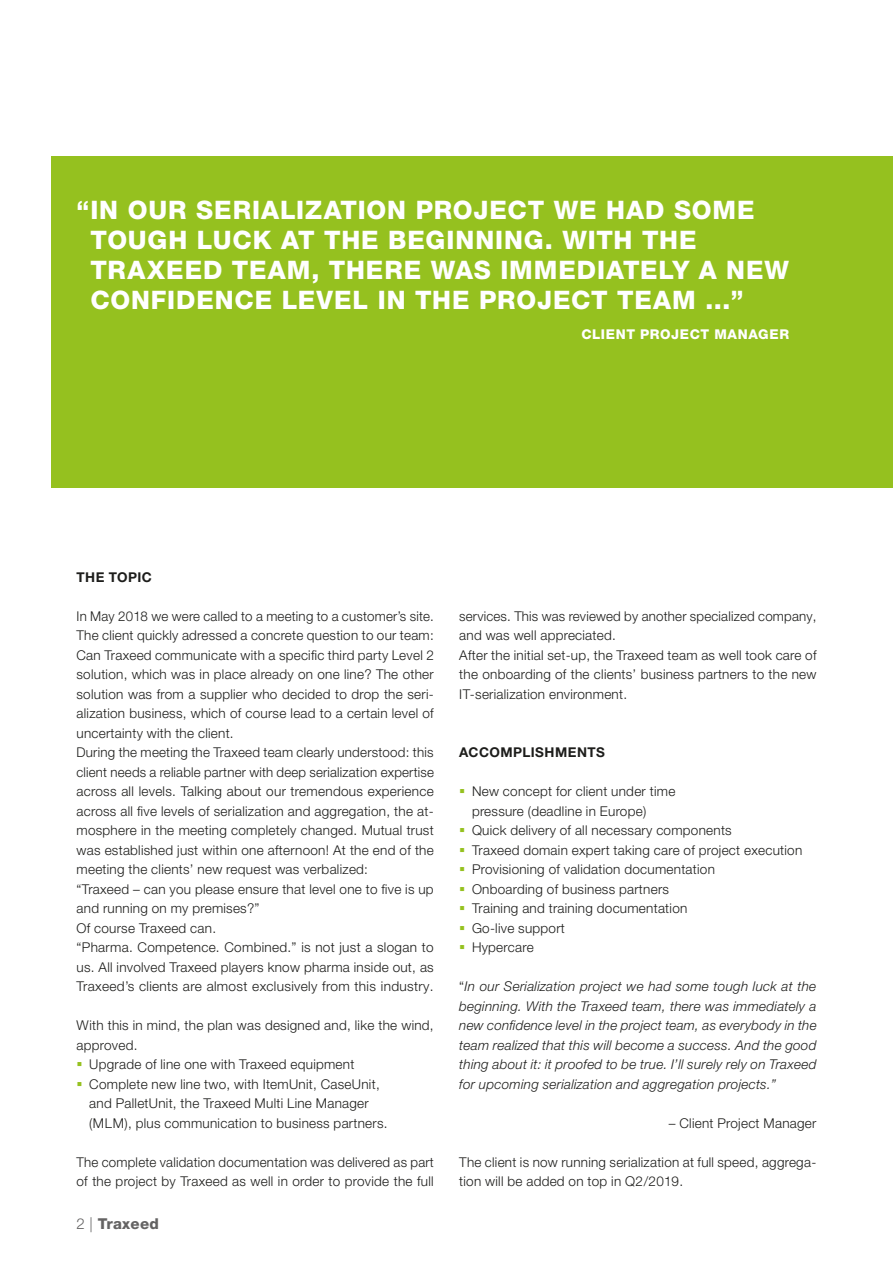
<style>
.page{position:relative;width:893px;height:1263px;background:#fff}
.page>*{position:absolute;margin:0;border:0;box-sizing:border-box;transform-origin:0 0}
.t1{font:800 25.5px/30px "Helvetica Neue LT Pro";letter-spacing:.035em;color:#fff}
.t2{font:800 15px "Helvetica Neue LT Pro";letter-spacing:.02em;color:#646363}
.t3{font:300 13.5px/19.5px "Helvetica Neue LT Pro";letter-spacing:.02em;color:#1d1d1b}
.t4{font:italic 300 13.5px/19.5px "Helvetica Neue LT Pro";letter-spacing:.02em;color:#1d1d1b;text-align:justify}
.t5{font:700 13.5px "Helvetica Neue LT Pro";letter-spacing:.035em;color:#1d1d1b}
.t6{font:800 13.5px "Helvetica Neue LT Pro";letter-spacing:.05em;color:#fff}
.s1{font-weight:300}
.s2{font-style:normal}
</style>
<div class="page">
<div style="left:51px;top:156px;width:842px;height:331px;background:#95c11f"></div>
<h1 class="t1" style="left:90px;top:195px;width:700px;text-indent:-14px">“IN OUR SERIALIZATION PROJECT WE HAD SOME TOUGH LUCK AT THE BEGINNING. WITH THE TRAXEED TEAM, THERE WAS IMMEDIATELY A NEW CONFIDENCE LEVEL IN THE PROJECT TEAM …”</h1>
<p class="t6" style="left:581px;top:326px;width:209px">CLIENT PROJECT MANAGER</p>
<p class="t5" style="left:77px;top:568px;width:77px">THE TOPIC</p>
<p class="t3" style="left:77px;top:606px;width:359px">In May 2018 we were called to a meeting to a customer’s site.<br>The client quickly adressed a concrete question to our team:<br>Can Traxeed communicate with a specific third party Level 2 solution, which was in place already on one line? The other solution was from a supplier who decided to drop the seri&shy;alization business, which of course lead to a certain level of uncertainty with the client.<br>During the meeting the Traxeed team clearly understood: this client needs a reliable partner with deep serialization expertise across all levels. Talking about our tremendous experience across all five levels of serialization and aggregation, the at&shy;mosphere in the meeting completely changed. Mutual trust was established just within one afternoon! At the end of the meeting the clients’ new request was verbalized:<br>“Traxeed – can you please ensure that level one to five is up and running on my premises?”<br>Of course Traxeed can.<br>“Pharma. Competence. Combined.” is not just a slogan to us. All involved Traxeed players know pharma inside out, as Traxeed’s clients are almost exclusively from this industry.</p>
<p class="t3" style="left:77px;top:1015px;width:359px">With this in mind, the plan was designed and, like the wind,</p>
<p class="t3" style="left:77px;top:1035px;width:62px">approved.</p>
<p class="t3" style="left:89px;top:1054px;width:267px">Upgrade of line one with Traxeed equipment</p>
<p class="t3" style="left:89px;top:1074px;width:292px">Complete new line two, with ItemUnit, CaseUnit,</p>
<p class="t3" style="left:89px;top:1093px;width:281px">and PalletUnit, the Traxeed Multi Line Manager</p>
<p class="t3" style="left:89px;top:1113px;width:300px">(MLM), plus communication to business partners.</p>
<p class="t3" style="left:77px;top:1152px;width:359px">The complete validation documentation was delivered as part of the project by Traxeed as well in order to provide the full</p>
<p class="t2" style="left:77px;top:1214px;width:84px"><span class="s1">2 |</span> Traxeed</p>
<p class="t3" style="left:459px;top:606px;width:359px">services. This was reviewed by another specialized company, and was well appreciated.<br>After the initial set-up, the Traxeed team as well took care of the onboarding of the clients’ business partners to the new IT-serialization environment.</p>
<p class="t5" style="left:459px;top:744px;width:147px">ACCOMPLISHMENTS</p>
<p class="t3" style="left:472px;top:781px;width:332px">New concept for client under time<br>pressure (deadline in Europe)<br>Quick delivery of all necessary components<br>Traxeed domain expert taking care of project execution Provisioning of validation documentation<br>Onboarding of business partners<br>Training and training documentation<br>Go-live support<br>Hypercare</p>
<p class="t4" style="left:459px;top:977px;width:359px"><span class="s2">“</span>In our Serialization project we had some tough luck at the beginning. With the Traxeed team, there was immediately a new confidence level in the project team, as everybody in the team realized that this will become a success. And the good thing about it: it proofed to be true. I’ll surely rely on Traxeed for upcoming serialization and aggregation projects.”</p>
<p class="t3" style="left:669px;top:1113px;width:149px">– Client Project Manager</p>
<p class="t3" style="left:459px;top:1152px;width:359px">The client is now running serialization at full speed, aggrega&shy;tion will be added on top in Q2/2019.</p>
</div>
